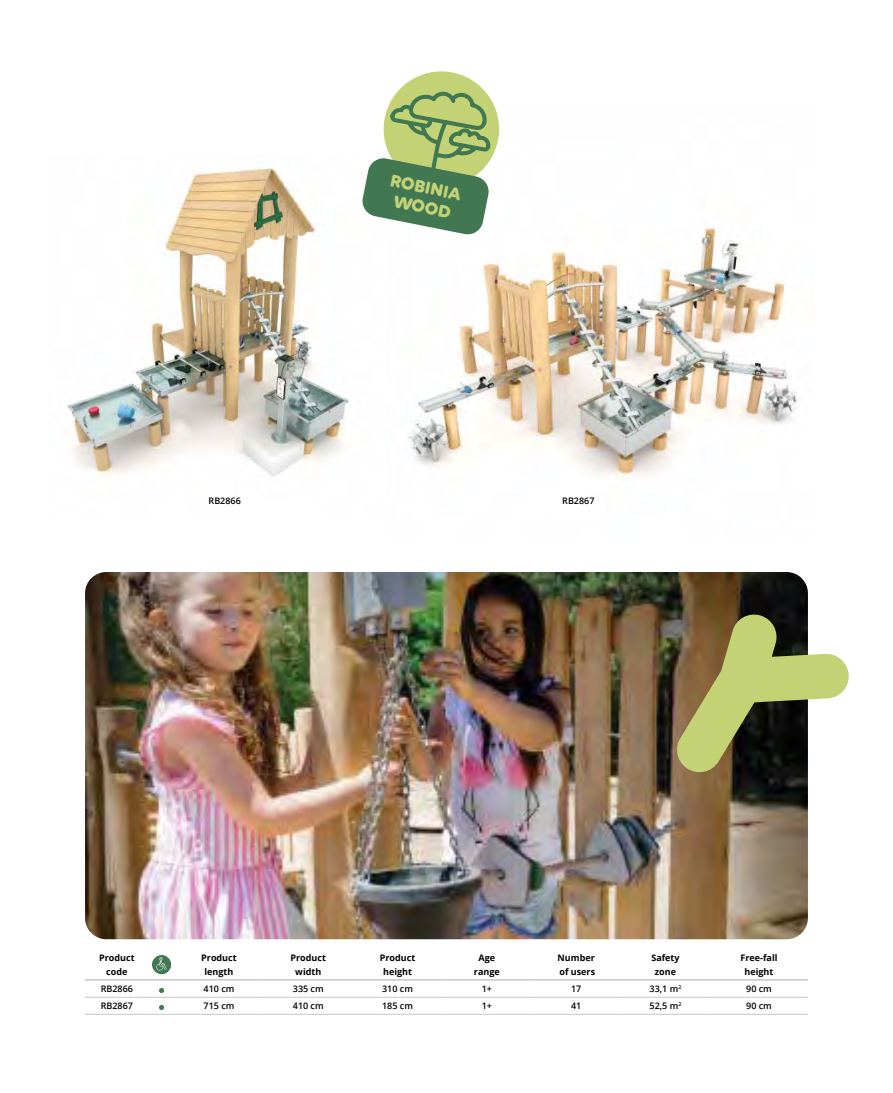
<style>
.page{position:relative;width:893px;height:1093px;background:#fff}
.page>*{position:absolute;margin:0;border:0;box-sizing:border-box;transform-origin:0 0}
.t1{font:700 18.6px/19.6px "Volte Rounded";color:#c3d275;text-align:center}
.t2{font:700 9px/13.5px "Open Sans";color:#000;text-align:center}
.t3{font:600 9px "Open Sans";color:#000}
</style>
<div class="page">
<img style="left:85px;top:572px;width:723px;height:367px">
<svg style="left:674px;top:612px;width:175px;height:163px;background:#8e8e63"></svg>
<img style="left:67px;top:167px;width:282px;height:310px">
<img style="left:408px;top:227px;width:389px;height:251px">
<hr style="left:85px;top:997px;width:64px;height:1px;background:#c7c7c6">
<hr style="left:174px;top:997px;width:90px;height:1px;background:#c7c7c6">
<hr style="left:264px;top:997px;width:89px;height:1px;background:#c7c7c6">
<hr style="left:353px;top:997px;width:89px;height:1px;background:#c7c7c6">
<hr style="left:442px;top:997px;width:89px;height:1px;background:#c7c7c6">
<hr style="left:531px;top:997px;width:90px;height:1px;background:#c7c7c6">
<hr style="left:621px;top:997px;width:89px;height:1px;background:#c7c7c6">
<hr style="left:710px;top:997px;width:98px;height:1px;background:#c7c7c6">
<hr style="left:85px;top:1014px;width:64px;height:1px;background:#c7c7c6">
<hr style="left:174px;top:1014px;width:90px;height:1px;background:#c7c7c6">
<hr style="left:264px;top:1014px;width:89px;height:1px;background:#c7c7c6">
<hr style="left:353px;top:1014px;width:89px;height:1px;background:#c7c7c6">
<hr style="left:442px;top:1014px;width:89px;height:1px;background:#c7c7c6">
<hr style="left:531px;top:1014px;width:90px;height:1px;background:#c7c7c6">
<hr style="left:621px;top:1014px;width:89px;height:1px;background:#c7c7c6">
<hr style="left:710px;top:1014px;width:98px;height:1px;background:#c7c7c6">
<hr style="left:85px;top:979px;width:64px;height:1px;background:#c7c7c6">
<svg style="left:149px;top:979px;width:25px;height:1px"></svg>
<hr style="left:174px;top:979px;width:90px;height:1px;background:#c7c7c6">
<hr style="left:264px;top:979px;width:89px;height:1px;background:#c7c7c6">
<hr style="left:353px;top:979px;width:89px;height:1px;background:#c7c7c6">
<hr style="left:442px;top:979px;width:89px;height:1px;background:#c7c7c6">
<hr style="left:531px;top:979px;width:90px;height:1px;background:#c7c7c6">
<hr style="left:621px;top:979px;width:89px;height:1px;background:#c7c7c6">
<hr style="left:710px;top:979px;width:98px;height:1px;background:#c7c7c6">
<svg style="left:152px;top:955px;width:19px;height:19px"></svg>
<svg style="left:156px;top:957px;width:10px;height:13px"></svg>
<svg style="left:149px;top:988px;width:25px;height:10px"></svg>
<svg style="left:149px;top:1005px;width:25px;height:10px"></svg>
<svg style="left:362px;top:71px;width:142px;height:165px"></svg>
<h1 class="t1" style="left:392px;top:170px;width:74px;rotate:11deg">ROBINIA<br>WOOD</h1>
<p class="t3" style="left:209px;top:495px;width:34px">RB2866</p>
<p class="t3" style="left:562px;top:495px;width:34px">RB2867</p>
<p class="t2" style="left:99px;top:951px;width:37px">Product code</p>
<p class="t2" style="left:201px;top:951px;width:37px">Product length</p>
<p class="t2" style="left:291px;top:951px;width:37px">Product width</p>
<p class="t2" style="left:380px;top:951px;width:37px">Product height</p>
<p class="t2" style="left:474px;top:951px;width:27px">Age range</p>
<p class="t2" style="left:558px;top:951px;width:39px;text-align:left">Number of users</p>
<p class="t2" style="left:651px;top:951px;width:30px">Safety zone</p>
<p class="t2" style="left:740px;top:951px;width:38px">Free-fall height</p>
<p class="t3" style="left:101px;top:983px;width:34px">RB2866</p>
<p class="t3" style="left:204px;top:983px;width:32px">410 cm</p>
<p class="t3" style="left:293px;top:983px;width:32px">335 cm</p>
<p class="t3" style="left:382px;top:983px;width:32px">310 cm</p>
<p class="t3" style="left:482px;top:983px;width:12px">1+</p>
<p class="t3" style="left:571px;top:983px;width:12px">17</p>
<p class="t3" style="left:650px;top:983px;width:33px">33,1 m<sup>2</sup></p>
<p class="t3" style="left:746px;top:983px;width:27px">90 cm</p>
<p class="t3" style="left:101px;top:1000px;width:34px">RB2867</p>
<p class="t3" style="left:204px;top:1000px;width:32px">715 cm</p>
<p class="t3" style="left:293px;top:1000px;width:32px">410 cm</p>
<p class="t3" style="left:382px;top:1000px;width:32px">185 cm</p>
<p class="t3" style="left:482px;top:1000px;width:12px">1+</p>
<p class="t3" style="left:571px;top:1000px;width:12px">41</p>
<p class="t3" style="left:650px;top:1000px;width:33px">52,5 m<sup>2</sup></p>
<p class="t3" style="left:746px;top:1000px;width:27px">90 cm</p>
</div>
